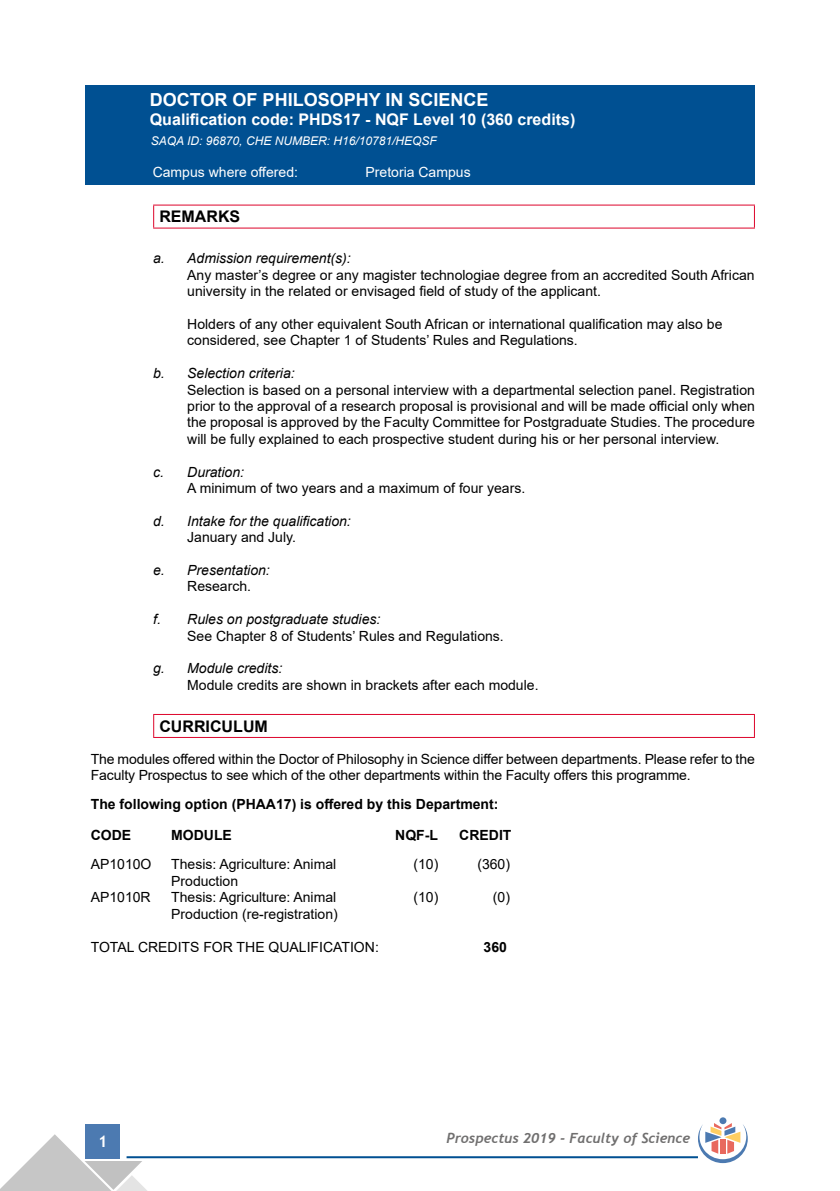
<style>
.page{position:relative;width:840px;height:1191px;background:#fff}
.page>*{position:absolute;margin:0;border:0;box-sizing:border-box;transform-origin:0 0}
.t1{font:700 18px "Arial";color:#fff}
.t2{font:700 16px "Arial";color:#fff}
.t3{font:700 16px "Arial";color:#000}
.t4{font:700 16px "Trebuchet MS";color:#fff}
.t5{font:14px/16.4px "Arial";color:#000}
.t6{font:italic 14px "Arial";color:#000}
.t7{font:700 14px/30.8px "Arial";color:#000}
.t8{font:14px "Arial";color:#fff}
.t9{font:italic 700 14px "Trebuchet";color:#706f6f}
.t10{font:italic 12px "Arial";color:#fff}
</style>
<div class="page">
<div style="left:86px;top:1124px;width:34px;height:34px;background:#4c7ab1"></div>
<hr style="left:126px;top:1156px;width:571px;height:2px;background:#005092">
<svg style="left:0;top:1134px;width:148px;height:57px"></svg>
<div style="left:719px;top:1117px;width:7px;height:7px;background:#4c7ab1;border-radius:50%"></div>
<svg style="left:697px;top:1123px;width:50px;height:40px"></svg>
<div style="left:85px;top:85px;width:669px;height:100px;background:#005092"></div>
<hr style="left:153px;top:205px;width:601px;height:1px;background:#dd052b">
<svg style="left:153px;top:206px;width:1px;height:21px"></svg>
<svg style="left:753px;top:206px;width:1px;height:21px"></svg>
<hr style="left:153px;top:227px;width:601px;height:1px;background:#dd052b">
<hr style="left:153px;top:714px;width:601px;height:1px;background:#dd052b">
<svg style="left:153px;top:715px;width:1px;height:22px"></svg>
<svg style="left:753px;top:715px;width:1px;height:22px"></svg>
<hr style="left:153px;top:737px;width:601px;height:1px;background:#dd052b">
<p class="t1" style="left:150px;top:87px;width:340px">DOCTOR OF PHILOSOPHY IN SCIENCE</p>
<p class="t2" style="left:150px;top:108px;width:427px">Qualification code: PHDS17 - NQF Level 10 (360 credits)</p>
<p class="t10" style="left:151px;top:133px;width:287px">SAQA ID: 96870, CHE NUMBER: H16/10781/HEQSF</p>
<p class="t8" style="left:153px;top:162px;width:147px">Campus where offered:</p>
<p class="t8" style="left:365px;top:162px;width:107px">Pretoria Campus</p>
<p class="t3" style="left:159px;top:205px;width:82px">REMARKS</p>
<p class="t6" style="left:153px;top:249px;width:199px">a. Admission requirement(s):</p>
<p class="t5" style="left:187px;top:266px;width:568px">Any master’s degree or any magister technologiae degree from an accredited South African university in the related or envisaged field of study of the applicant.</p>
<p class="t5" style="left:187px;top:316px;width:536px">Holders of any other equivalent South African or international qualification may also be considered, see Chapter 1 of Students’ Rules and Regulations.</p>
<p class="t6" style="left:153px;top:364px;width:143px">b. Selection criteria:</p>
<p class="t5" style="left:187px;top:381px;width:569px;text-align:justify">Selection is based on a personal interview with a departmental selection panel. Registration prior to the approval of a research proposal is provisional and will be made official only when the proposal is approved by the Faculty Committee for Postgraduate Studies. The procedure will be fully explained to each prospective student during his or her personal interview.</p>
<p class="t6" style="left:153px;top:462px;width:92px">c. Duration:</p>
<p class="t5" style="left:187px;top:480px;width:339px">A minimum of two years and a maximum of four years.</p>
<p class="t6" style="left:153px;top:512px;width:199px">d. Intake for the qualification:</p>
<p class="t5" style="left:187px;top:529px;width:110px">January and July.</p>
<p class="t6" style="left:153px;top:561px;width:118px">e. Presentation:</p>
<p class="t5" style="left:187px;top:578px;width:65px">Research.</p>
<p class="t6" style="left:153px;top:610px;width:229px">f. Rules on postgraduate studies:</p>
<p class="t5" style="left:187px;top:627px;width:318px">See Chapter 8 of Students’ Rules and Regulations.</p>
<p class="t6" style="left:153px;top:659px;width:130px">g. Module credits:</p>
<p class="t5" style="left:187px;top:676px;width:352px">Module credits are shown in brackets after each module.</p>
<p class="t3" style="left:159px;top:715px;width:110px">CURRICULUM</p>
<p class="t5" style="left:91px;top:750px;width:665px">The modules offered within the Doctor of Philosophy in Science differ between departments. Please refer to the<br>Faculty Prospectus to see which of the other departments within the Faculty offers this programme.</p>
<p class="t7" style="left:91px;top:789px;width:409px">The following option (PHAA17) is offered by this Department:<br>CODE</p>
<p class="t7" style="left:171px;top:820px;width:62px">MODULE</p>
<p class="t7" style="left:395px;top:820px;width:44px">NQF-L</p>
<p class="t7" style="left:459px;top:820px;width:54px">CREDIT</p>
<p class="t5" style="left:91px;top:855px;width:62px">AP1010O</p>
<p class="t5" style="left:171px;top:855px;width:166px">Thesis: Agriculture: Animal</p>
<p class="t5" style="left:413px;top:855px;width:26px">(10)</p>
<p class="t5" style="left:477px;top:855px;width:34px">(360)</p>
<p class="t5" style="left:171px;top:872px;width:68px">Production</p>
<p class="t5" style="left:91px;top:889px;width:61px">AP1010R</p>
<p class="t5" style="left:171px;top:889px;width:166px">Thesis: Agriculture: Animal</p>
<p class="t5" style="left:413px;top:889px;width:26px">(10)</p>
<p class="t5" style="left:492px;top:889px;width:19px">(0)</p>
<p class="t5" style="left:171px;top:906px;width:168px">Production (re-registration)</p>
<p class="t5" style="left:91px;top:938px;width:289px">TOTAL CREDITS FOR THE QUALIFICATION:</p>
<p class="t7" style="left:483px;top:932px;width:25px">360</p>
<p class="t4" style="left:98px;top:1131px;width:11px">1</p>
<p class="t9" style="left:446px;top:1129px;width:245px">Prospectus 2019 - Faculty of Science</p>
</div>
